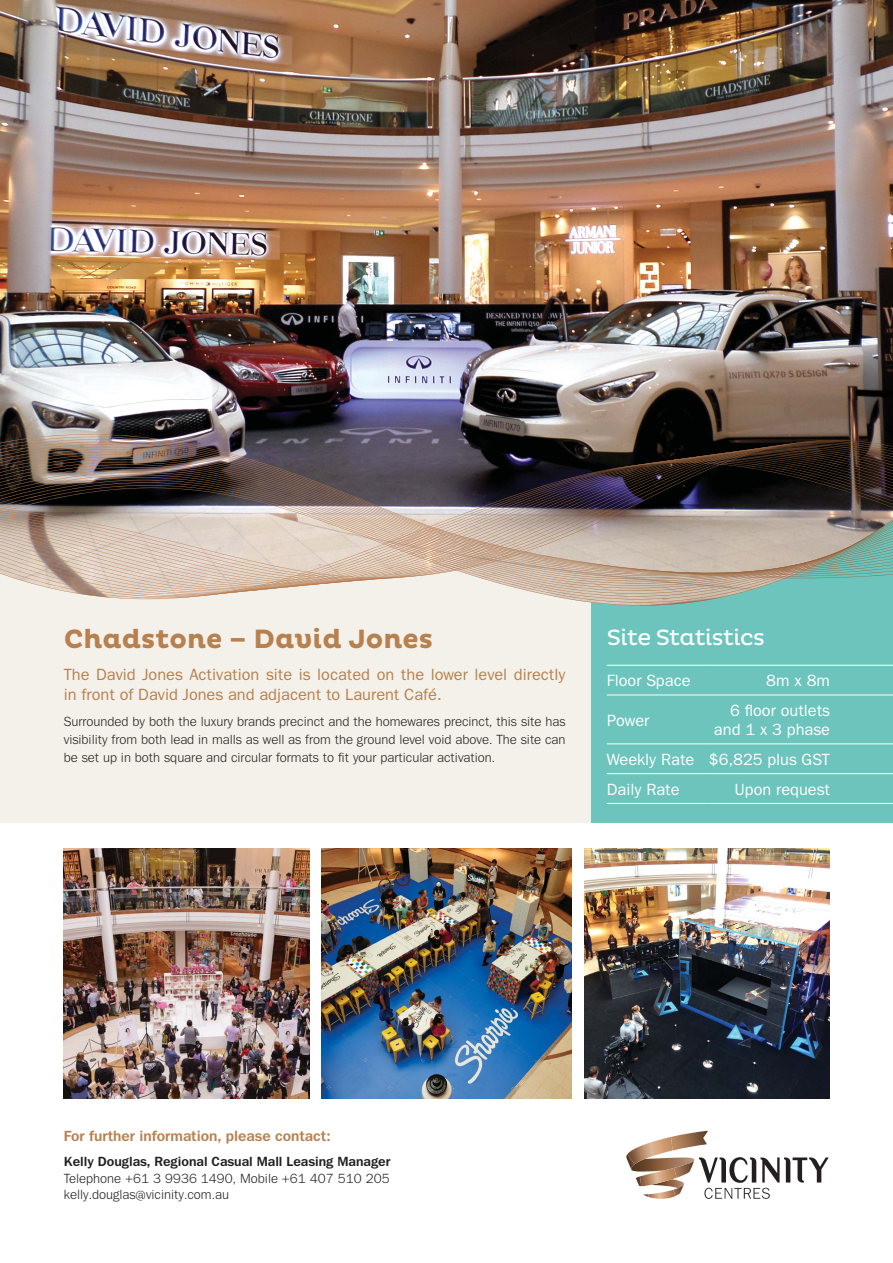
<style>
.page{position:relative;width:893px;height:1263px;background:#fff}
.page>*{position:absolute;margin:0;border:0;box-sizing:border-box;transform-origin:0 0}
.t1{font:700 27px "Pluto";color:#b7814f}
.t2{font:22.5px "Pluto";letter-spacing:-.025em;color:#fff}
.t3{font:500 16.5px/19.5px "Tee Franklin";color:#b7814f}
.t4{font:500 16.5px/19.5px "Tee Franklin";color:#fff;text-align:right}
.t5{font:700 15px "Tee Franklin";color:#b7814f}
.t6{font:13.5px/18px "Tee Franklin";color:#231f20;text-align:justify}
.t7{font:700 13.5px "Tee Franklin";color:#231f20}
</style>
<div class="page">
<img style="left:64px;top:848px;width:246px;height:250px">
<div style="left:0;top:388px;width:893px;height:435px;background:#f4f1ea"></div>
<img style="left:321px;top:848px;width:251px;height:250px">
<img style="left:585px;top:848px;width:244px;height:250px">
<div style="left:591px;top:415px;width:302px;height:408px;background:#6cc4bc"></div>
<hr style="left:607px;top:665px;width:102px;height:1px;background:#fff">
<hr style="left:709px;top:665px;width:184px;height:1px;background:#fff">
<hr style="left:607px;top:695px;width:102px;height:1px;background:#fff">
<hr style="left:709px;top:695px;width:184px;height:1px;background:#fff">
<hr style="left:607px;top:743px;width:102px;height:1px;background:#fff">
<hr style="left:709px;top:743px;width:184px;height:1px;background:#fff">
<hr style="left:607px;top:773px;width:102px;height:1px;background:#fff">
<hr style="left:709px;top:773px;width:184px;height:1px;background:#fff">
<hr style="left:607px;top:803px;width:102px;height:1px;background:#fff">
<hr style="left:709px;top:803px;width:184px;height:1px;background:#fff">
<svg style="left:626px;top:1131px;width:203px;height:68px"></svg>
<img style="left:0;top:0;width:893px;height:412px">
<img style="left:0;top:412px;width:893px;height:10px">
<img style="left:0;top:422px;width:893px;height:16px">
<svg style="left:20px;top:580px;width:761px;height:26px"></svg>
<img style="left:0;top:438px;width:893px;height:140px">
<h1 class="t1" style="left:64px;top:629px;width:371px">Chadstone – David Jones</h1>
<p class="t3" style="left:64px;top:666px;width:503px">The David Jones Activation site is located on the lower level directly in front of David Jones and adjacent to Laurent Café.</p>
<p class="t6" style="left:64px;top:714px;width:503px">Surrounded by both the luxury brands precinct and the homewares precinct, this site has visibility from both lead in malls as well as from the ground level void above. The site can be set up in both square and circular formats to fit your particular activation.</p>
<h2 class="t2" style="left:607px;top:628px;width:160px">Site Statistics</h2>
<p class="t4" style="left:607px;top:672px;width:85px">Floor Space</p>
<p class="t4" style="left:766px;top:672px;width:65px">8m x 8m</p>
<p class="t4" style="left:607px;top:712px;width:44px">Power</p>
<p class="t4" style="left:714px;top:702px;width:118px">6 floor outlets and 1 x 3 phase</p>
<p class="t4" style="left:607px;top:746px;width:225px;line-height:29.7px;text-align:left">Weekly Rate $6,825 plus GST<br>Daily Rate</p>
<p class="t4" style="left:734px;top:781px;width:97px">Upon request</p>
<p class="t5" style="left:64px;top:1130px;width:268px">For further information, please contact:</p>
<p class="t7" style="left:64px;top:1157px;width:328px">Kelly Douglas, Regional Casual Mall Leasing Manager</p>
<p class="t6" style="left:64px;top:1171px;width:327px;line-height:16.5px">Telephone +61 3 9936 1490, Mobile +61 407 510 205 kelly.douglas@vicinity.com.au</p>
</div>
